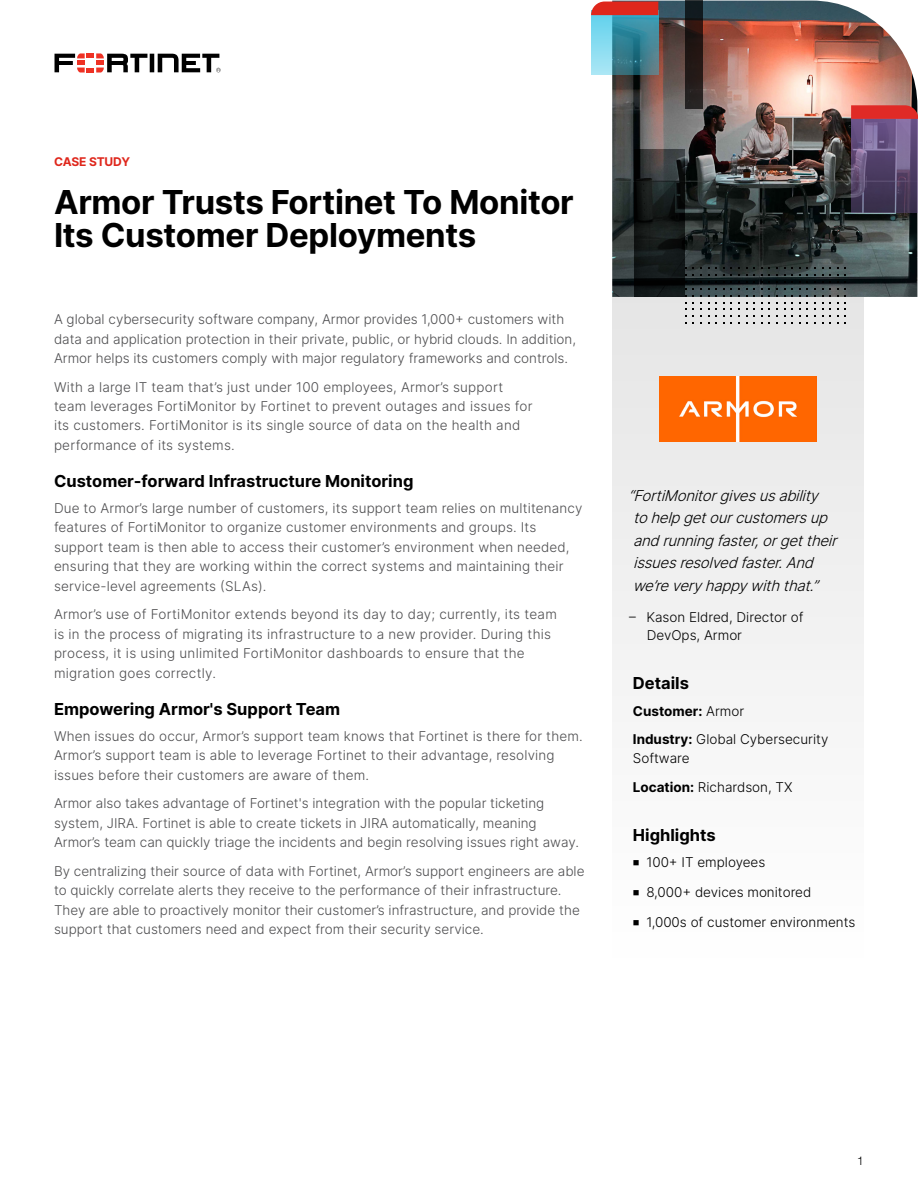
<style>
.page{position:relative;width:918px;height:1188px;background:#fff}
.page>*{position:absolute;margin:0;border:0;box-sizing:border-box;transform-origin:0 0}
.t1{font:700 33px/33px "Inter";letter-spacing:-.01em;color:#000}
.t2{font:700 16.5px "Inter";color:#000}
.t3{font:italic 300 15px/22.5px "Inter";color:#000}
.t4{font:300 13.5px/19.5px "Inter";letter-spacing:.01em;color:#4d4d4f}
.t5{font:300 13.5px/28.3px "Inter";color:#000}
.t6{font:700 12px "Inter";letter-spacing:-.01em;color:#df271c}
.t7{font:300 12px "Helvetica Neue LT Pro";color:#000}
.s1{font-weight:700}
</style>
<div class="page">
<img style="left:612px;top:1px;width:305px;height:296px">
<svg style="left:685px;top:0;width:18px;height:109px;background:#211918"></svg>
<svg style="left:634px;top:150px;width:51px;height:147px;background:#181d1d"></svg>
<svg style="left:685px;top:268px;width:1px;height:28px"></svg>
<svg style="left:693px;top:268px;width:1px;height:28px"></svg>
<svg style="left:700px;top:268px;width:2px;height:28px"></svg>
<svg style="left:708px;top:268px;width:1px;height:28px"></svg>
<svg style="left:715px;top:268px;width:2px;height:28px"></svg>
<svg style="left:723px;top:268px;width:1px;height:28px"></svg>
<svg style="left:731px;top:268px;width:1px;height:28px"></svg>
<svg style="left:738px;top:268px;width:2px;height:28px"></svg>
<svg style="left:746px;top:268px;width:1px;height:28px"></svg>
<svg style="left:753px;top:268px;width:2px;height:28px"></svg>
<svg style="left:761px;top:268px;width:2px;height:28px"></svg>
<svg style="left:769px;top:268px;width:1px;height:28px"></svg>
<svg style="left:776px;top:268px;width:2px;height:28px"></svg>
<svg style="left:784px;top:268px;width:1px;height:28px"></svg>
<svg style="left:791px;top:268px;width:2px;height:28px"></svg>
<svg style="left:799px;top:268px;width:2px;height:28px"></svg>
<svg style="left:807px;top:268px;width:1px;height:28px"></svg>
<svg style="left:814px;top:268px;width:2px;height:28px"></svg>
<svg style="left:822px;top:268px;width:1px;height:28px"></svg>
<svg style="left:829px;top:268px;width:2px;height:28px"></svg>
<svg style="left:837px;top:268px;width:2px;height:28px"></svg>
<svg style="left:845px;top:268px;width:1px;height:28px"></svg>
<svg style="left:591px;top:15px;width:67px;height:60px;background:#509eb1"></svg>
<svg style="left:591px;top:2px;width:67px;height:13px"></svg>
<svg style="left:851px;top:119px;width:67px;height:93px;background:#5e4e76"></svg>
<svg style="left:851px;top:105px;width:67px;height:14px"></svg>
<svg style="left:55px;top:53px;width:166px;height:20px"></svg>
<div style="left:612px;top:297px;width:252px;height:669px;background:#f3f3f3"></div>
<img style="left:659px;top:377px;width:158px;height:65px">
<p class="t6" style="left:54px;top:153px;width:78px">CASE STUDY</p>
<h1 class="t1" style="left:54px;top:185px;width:521px">Armor Trusts Fortinet To Monitor<br>Its Customer Deployments</h1>
<p class="t4" style="left:54px;top:309px;width:524px">A global cybersecurity software company, Armor provides 1,000+ customers with data and application protection in their private, public, or hybrid clouds. In addition,<br>Armor helps its customers comply with major regulatory frameworks and controls.</p>
<p class="t4" style="left:54px;top:377px;width:480px">With a large IT team that’s just under 100 employees, Armor’s support team leverages FortiMonitor by Fortinet to prevent outages and issues for its customers. FortiMonitor is its single source of data on the health and performance of its systems.</p>
<p class="t2" style="left:54px;top:469px;width:361px">Customer-forward Infrastructure Monitoring</p>
<p class="t4" style="left:54px;top:498px;width:530px">Due to Armor’s large number of customers, its support team relies on multitenancy features of FortiMonitor to organize customer environments and groups. Its support team is then able to access their customer’s environment when needed, ensuring that they are working within the correct systems and maintaining their service-level agreements (SLAs).</p>
<p class="t4" style="left:54px;top:604px;width:504px">Armor’s use of FortiMonitor extends beyond its day to day; currently, its team is in the process of migrating its infrastructure to a new provider. During this process, it is using unlimited FortiMonitor dashboards to ensure that the migration goes correctly.</p>
<p class="t2" style="left:54px;top:697px;width:288px">Empowering Armor's Support Team</p>
<p class="t4" style="left:54px;top:726px;width:530px">When issues do occur, Armor’s support team knows that Fortinet is there for them.<br>Armor’s support team is able to leverage Fortinet to their advantage, resolving issues before their customers are aware of them.</p>
<p class="t4" style="left:54px;top:793px;width:526px">Armor also takes advantage of Fortinet's integration with the popular ticketing system, JIRA. Fortinet is able to create tickets in JIRA automatically, meaning<br>Armor’s team can quickly triage the incidents and begin resolving issues right away.</p>
<p class="t4" style="left:54px;top:861px;width:532px">By centralizing their source of data with Fortinet, Armor’s support engineers are able to quickly correlate alerts they receive to the performance of their infrastructure.<br>They are able to proactively monitor their customer’s infrastructure, and provide the support that customers need and expect from their security service.</p>
<p class="t3" style="left:629px;top:484px;width:215px">“FortiMonitorgivesusability tohelpgetourcustomersup andrunningfaster,orgettheir issuesresolvedfaster.And we’reveryhappywiththat.”</p>
<p class="t5" style="left:647px;top:608px;width:158px;line-height:18px;text-indent:-17px">– Kason Eldred, Director of<br>DevOps, Armor</p>
<p class="t2" style="left:633px;top:671px;width:58px">Details</p>
<p class="t5" style="left:633px;top:696px;width:197px"><span class="s1">Customer:</span> Armor<br><span class="s1">Industry:</span> Global Cybersecurity</p>
<p class="t5" style="left:633px;top:744px;width:161px">Software<br><span class="s1">Location:</span> Richardson, TX</p>
<p class="t2" style="left:633px;top:823px;width:84px">Highlights</p>
<p class="t5" style="left:633px;top:848px;width:134px">■ 100+ IT employees</p>
<p class="t5" style="left:633px;top:878px;width:180px">■ 8,000+ devices monitored</p>
<p class="t5" style="left:633px;top:908px;width:224px">■ 1,000s of customer environments</p>
<p class="t7" style="left:857px;top:1154px;width:8px">1</p>
</div>
